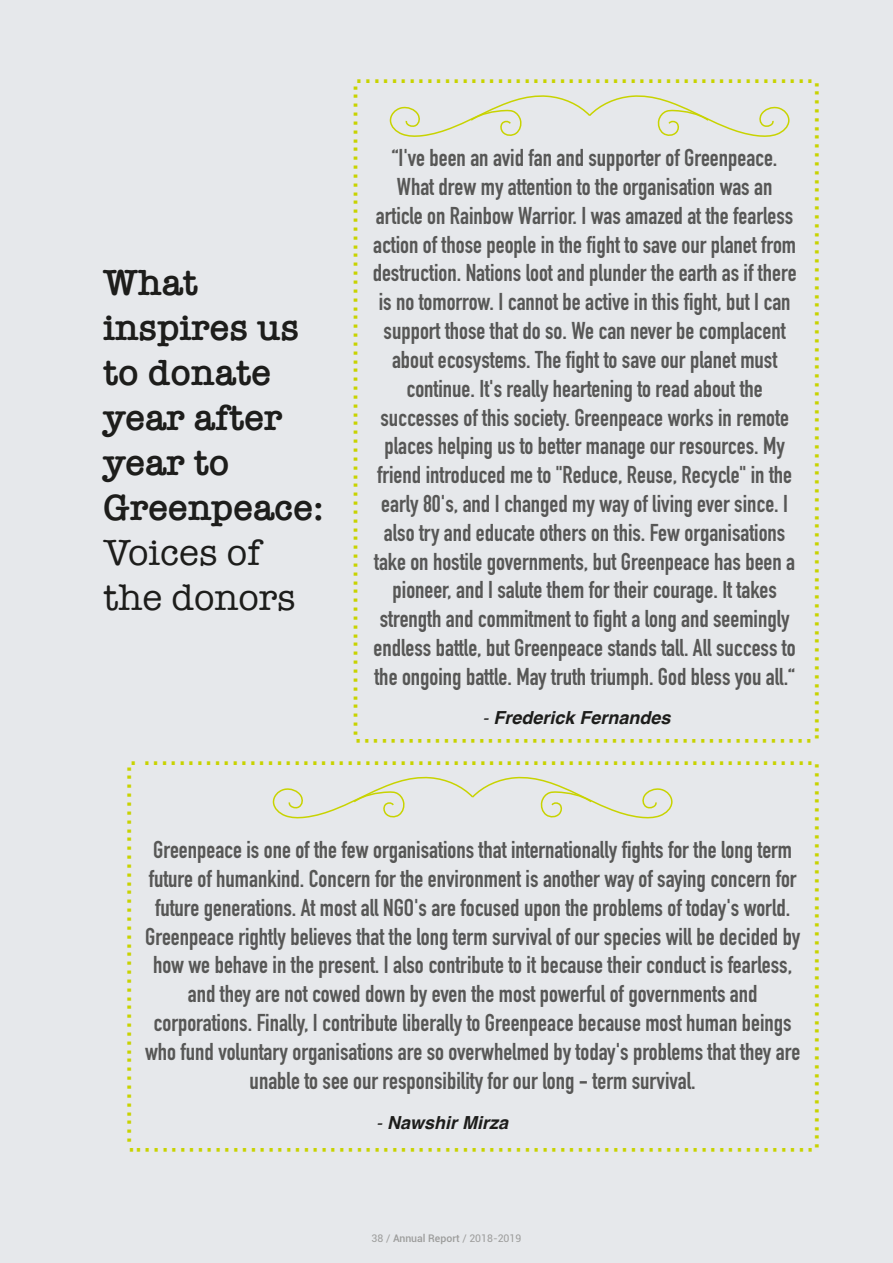
<style>
.page{position:relative;width:893px;height:1263px;background:#e6e8eb}
.page>*{position:absolute;margin:0;border:0;box-sizing:border-box;transform-origin:0 0}
.t1{font:600 37.5px/45px "American Typewriter";color:#1d1d1b}
.t2{font:37.5px/45px "American Typewriter";color:#1d1d1b}
.t3{font:700 36px "DIN Condensed";color:#c8d300;scale:.86 1}
.t4{font:700 24px/28.8px "DIN Condensed";color:#575756;text-align:center}
.t5{font:italic 700 18px "Helvetica";color:#1d1d1b}
.t6{font:10.5px "Roboto";color:#9d9d9c}
.s1{font-weight:400}
.s2{font-weight:500}
</style>
<div class="page">
<svg style="left:389px;top:95px;width:400px;height:42px"></svg>
<svg style="left:272px;top:776px;width:400px;height:43px"></svg>
<h2 class="t3" style="left:356px;top:46px;width:533px">....................................................</h2>
<h2 class="t3" style="left:852px;top:82px;width:767px;rotate:90deg">...........................................................................</h2>
<h2 class="t3" style="left:321px;top:736px;width:759px;rotate:-90deg">..........................................................................</h2>
<h2 class="t3" style="left:812px;top:776px;width:532px;rotate:-180deg">....................................................</h2>
<h2 class="t3" style="left:130px;top:728px;width:795px">. ............................................................................</h2>
<p class="t4" style="left:373px;top:143px;width:425px">“I've been an avid fan and supporter of Greenpeace.<br>What drew my attention to the organisation was an article on Rainbow Warrior. I was amazed at the fearless action of those people in the fight to save our planet from destruction. Nations loot and plunder the earth as if there is no tomorrow. I cannot be active in this fight, but I can support those that do so. We can never be complacent about ecosystems. The fight to save our planet must continue. It's really heartening to read about the successes of this society. Greenpeace works in remote places helping us to better manage our resources. My friend introduced me to "Reduce, Reuse, Recycle" in the early 80's, and I changed my way of living ever since. I also try and educate others on this. Few organisations take on hostile governments, but Greenpeace has been a pioneer, and I salute them for their courage. It takes strength and commitment to fight a long and seemingly endless battle, but Greenpeace stands tall. All success to the ongoing battle. May truth triumph. God bless you all.“</p>
<p class="t5" style="left:483px;top:702px;width:190px"><span class="s1">-</span> Frederick Fernandes</p>
<h1 class="t1" style="left:103px;top:259px;width:222px">What inspires us to donate year after year to<br>Greenpeace:</h1>
<h1 class="t2" style="left:103px;top:529px;width:194px">Voices of the donors</h1>
<h2 class="t3" style="left:852px;top:763px;width:449px;rotate:90deg">............................................</h2>
<h2 class="t3" style="left:94px;top:1143px;width:440px;rotate:-90deg">...........................................</h2>
<p class="t4" style="left:145px;top:835px;width:657px">Greenpeace is one of the few organisations that internationally fights for the long term future of humankind. Concern for the environment is another way of saying concern for future generations. At most all NGO's are focused upon the problems of today's world.<br>Greenpeace rightly believes that the long term survival of our species will be decided by how we behave in the present. I also contribute to it because their conduct is fearless, and they are not cowed down by even the most powerful of governments and corporations. Finally, I contribute liberally to Greenpeace because most human beings who fund voluntary organisations are so overwhelmed by today's problems that they are unable to see our responsibility for our long - term survival.</p>
<p class="t5" style="left:376px;top:1108px;width:134px"><span class="s1">-</span> Nawshir Mirza</p>
<h2 class="t3" style="left:813px;top:1185px;width:797px;rotate:-180deg">..............................................................................</h2>
<p class="t6" style="left:372px;top:1231px;width:151px">38 / <span class="s2">Annual Report</span> / 2018-2019</p>
</div>
